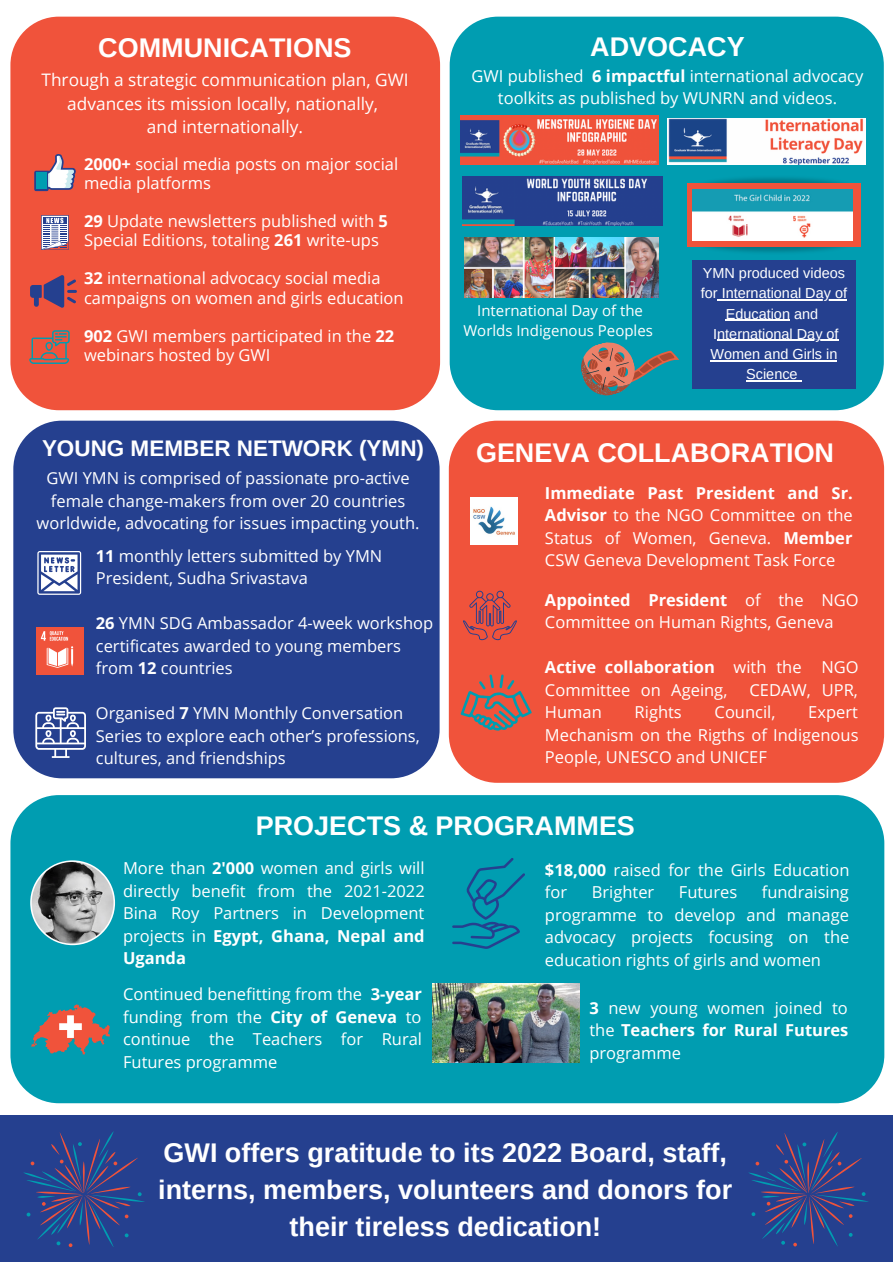
<style>
.page{position:relative;width:893px;height:1264px;background:#fff}
.page>*{position:absolute;margin:0;border:0;box-sizing:border-box;transform-origin:0 0}
.t1{font:700 27px/37px "Arimo";color:#fff;text-align:center}
.t2{font:700 22.5px "Arimo";color:#fff}
.t3{font:17.25px/23.5px "Open Sans";color:#fff;text-align:center}
.t4{font:16.5px/22.5px "Open Sans";color:#fff}
.t5{font:15px/20.2px "Open Sans";color:#fff;text-align:center}
.t6{font:14.4px/20.2px "Arimo";color:#fff;text-align:center}
.s1{font-weight:700}
</style>
<div class="page">
<div style="left:0;top:1115px;width:892px;height:146px;background:#25408f"></div>
<div style="left:13px;top:420px;width:426px;height:358px;background:#25408f;border-radius:48px"></div>
<div style="left:449px;top:17px;width:434px;height:393px;background:#009db1;border-radius:48px"></div>
<div style="left:449px;top:420px;width:435px;height:362px;background:#f0533b;border-radius:48px"></div>
<div style="left:10px;top:795px;width:874px;height:308px;background:#009db1;border-radius:48px"></div>
<svg style="left:30px;top:860px;width:85px;height:85px"></svg>
<div style="left:10px;top:17px;width:430px;height:393px;background:#f0533b;border-radius:48px"></div>
<svg style="left:34px;top:154px;width:42px;height:37px"></svg>
<div style="left:36px;top:172px;width:11px;height:17px;background:#009db1"></div>
<svg style="left:41px;top:215px;width:28px;height:35px"></svg>
<img style="left:470px;top:497px;width:48px;height:47px">
<svg style="left:23px;top:1131px;width:122px;height:116px"></svg>
<svg style="left:748px;top:1132px;width:120px;height:114px"></svg>
<img style="left:461px;top:115px;width:197px;height:50px">
<img style="left:464px;top:237px;width:195px;height:60px">
<img style="left:667px;top:118px;width:198px;height:46px">
<img style="left:462px;top:177px;width:200px;height:48px">
<svg style="left:37px;top:551px;width:44px;height:44px"></svg>
<svg style="left:35px;top:707px;width:51px;height:51px"></svg>
<div style="left:36px;top:627px;width:47px;height:47px;background:#f0533b"></div>
<svg style="left:47px;top:646px;width:26px;height:21px"></svg>
<svg style="left:41px;top:631px;width:27px;height:9px"></svg>
<img style="left:432px;top:983px;width:147px;height:79px">
<svg style="left:31px;top:1004px;width:79px;height:50px"></svg>
<svg style="left:452px;top:858px;width:73px;height:90px"></svg>
<img style="left:706px;top:230px;width:155px;height:33px">
<img style="left:706px;top:177px;width:155px;height:23px">
<div style="left:687px;top:183px;width:173px;height:64px;background:#f0533b"></div>
<img style="left:692px;top:189px;width:160px;height:51px">
<div style="left:692px;top:260px;width:163px;height:128px;background:#25408f"></div>
<svg style="left:581px;top:342px;width:98px;height:54px"></svg>
<svg style="left:463px;top:590px;width:54px;height:50px"></svg>
<svg style="left:461px;top:674px;width:70px;height:56px"></svg>
<svg style="left:30px;top:275px;width:47px;height:33px"></svg>
<svg style="left:29px;top:330px;width:41px;height:34px"></svg>
<hr style="left:717px;top:299px;width:130px;height:1px;background:#fff">
<hr style="left:725px;top:319px;width:65px;height:2px;background:#fff">
<hr style="left:717px;top:340px;width:121px;height:1px;background:#fff">
<hr style="left:710px;top:360px;width:127px;height:1px;background:#fff">
<hr style="left:746px;top:380px;width:51px;height:1px;background:#fff">
<h1 class="t1" style="left:98px;top:29px;width:255px">COMMUNICATIONS</h1>
<p class="t3" style="left:41px;top:67px;width:368px">Through a strategic communication plan, GWI advances its mission locally, nationally,<br>and internationally.</p>
<p class="t4" style="left:84px;top:154px;width:315px;line-height:19px"><span class="s1">2000+</span> social media posts on major social media platforms</p>
<p class="t4" style="left:84px;top:211px;width:305px;line-height:19px"><span class="s1">29</span> Update newsletters published with <span class="s1">5<br></span>Special Editions, totaling <span class="s1">261</span> write-ups</p>
<p class="t4" style="left:84px;top:268px;width:321px;line-height:19px"><span class="s1">32</span> international advocacy social media campaigns on women and girls education</p>
<p class="t4" style="left:84px;top:326px;width:312px;line-height:19px"><span class="s1">902</span> GWI members participated in the <span class="s1">22 </span>webinars hosted by GWI</p>
<h2 class="t2" style="left:42px;top:436px;width:383px">YOUNG MEMBER NETWORK (YMN)</h2>
<p class="t4" style="left:37px;top:466px;width:384px;text-align:center">GWI YMN is comprised of passionate pro-active female change-makers from over 20 countries worldwide, advocating for issues impacting youth.</p>
<p class="t4" style="left:96px;top:544px;width:288px"><span class="s1">11</span> monthly letters submitted by YMN<br>President, Sudha Srivastava</p>
<p class="t4" style="left:96px;top:611px;width:339px"><span class="s1">26</span> YMN SDG Ambassador 4-week workshop certificates awarded to young members from <span class="s1">12</span> countries</p>
<p class="t4" style="left:96px;top:701px;width:325px">Organised <span class="s1">7</span> YMN Monthly Conversation<br>Series to explore each other’s professions, cultures, and friendships</p>
<h1 class="t1" style="left:590px;top:28px;width:156px">ADVOCACY</h1>
<p class="t4" style="left:471px;top:64px;width:393px;text-align:center">GWI published <span class="s1">6 impactful</span> international advocacy toolkits as published by WUNRN and videos.</p>
<p class="t5" style="left:463px;top:300px;width:191px">International Day of the<br>Worlds Indigenous Peoples</p>
<p class="t6" style="left:700px;top:263px;width:148px">YMN produced videos for International Day of<br>Education and<br>International Day of<br>Women and Girls in<br>Science</p>
<h1 class="t1" style="left:476px;top:433px;width:359px">GENEVA COLLABORATION</h1>
<p class="t4" style="left:545px;top:481px;width:309px;text-align:justify"><span class="s1">Immediate Past President and Sr.<br>Advisor</span> to the NGO Committee on the Status of Women, Geneva. <span class="s1">Member </span>CSW Geneva Development Task Force</p>
<p class="t4" style="left:545px;top:588px;width:315px"><span class="s1">Appointed President</span> of the NGO<br>Committee on Human Rights, Geneva</p>
<p class="t4" style="left:545px;top:655px;width:315px"><span class="s1">Active collaboration</span> with the NGO<br>Committee on Ageing,</p>
<p class="t4" style="left:749px;top:678px;width:110px">CEDAW, UPR,</p>
<p class="t4" style="left:545px;top:700px;width:58px">Human</p>
<p class="t4" style="left:634px;top:700px;width:49px">Rights</p>
<p class="t4" style="left:714px;top:700px;width:62px">Council,</p>
<p class="t4" style="left:545px;top:700px;width:315px;text-align:justify;text-indent:263px">Expert Mechanism on the Rigths of Indigenous People, UNESCO and UNICEF</p>
<h1 class="t1" style="left:256px;top:806px;width:380px">PROJECTS &amp; PROGRAMMES</h1>
<p class="t4" style="left:123px;top:856px;width:303px;text-align:justify">More than <span class="s1">2'000</span> women and girls will directly benefit from the 2021-2022<br>Bina Roy Partners in Development projects in <span class="s1">Egypt, Ghana, Nepal and Uganda</span></p>
<p class="t4" style="left:545px;top:858px;width:306px"><span class="s1">$18,000</span> raised for the Girls Education for</p>
<p class="t4" style="left:545px;top:880px;width:306px;text-align:justify;text-indent:217px">fundraising programme to develop and manage advocacy projects focusing on the education rights of girls and women</p>
<p class="t4" style="left:589px;top:996px;width:260px;text-align:justify"><span class="s1">3</span> new young women joined to the <span class="s1">Teachers for Rural Futures </span>programme</p>
<p class="t4" style="left:591px;top:880px;width:64px">Brighter</p>
<p class="t4" style="left:678px;top:880px;width:60px">Futures</p>
<p class="t4" style="left:123px;top:982px;width:300px;text-align:justify">Continued benefitting from the <span class="s1">3-year </span>funding from the <span class="s1">City of Geneva</span> to continue the Teachers for Rural Futures programme</p>
<h1 class="t1" style="left:158px;top:1133px;width:575px">GWI offers gratitude to its 2022 Board, staff, interns, members, volunteers and donors for their tireless dedication!</h1>
</div>
